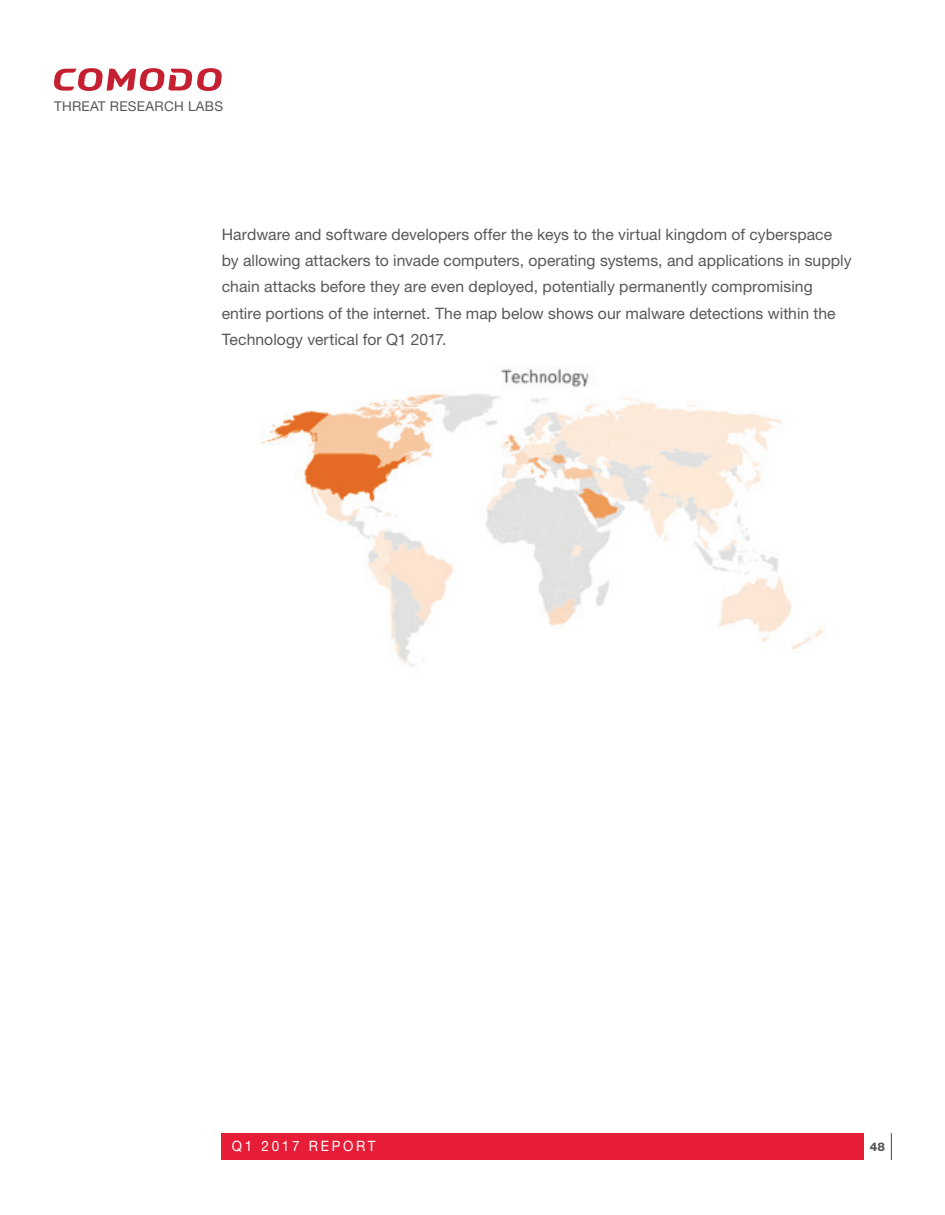
<style>
.page{position:relative;width:945px;height:1215px;background:#fff}
.page>*{position:absolute;margin:0;border:0;box-sizing:border-box;transform-origin:0 0}
.t1{font:15.75px/26.2px "Helvetica Neue";color:#57585a}
.t2{font:14.25px "Helvetica Neue";letter-spacing:.2em;color:#fff;scale:.94 1}
.t3{font:13.5px "Helvetica Neue";letter-spacing:.02em;color:#57585a}
.t4{font:800 12px "Helvetica Neue";color:#57585a}
</style>
<div class="page">
<svg style="left:54px;top:68px;width:168px;height:23px"></svg>
<div style="left:222px;top:1133px;width:642px;height:27px;background:#e71c36"></div>
<svg style="left:891px;top:1133px;width:1px;height:27px"></svg>
<img style="left:260px;top:367px;width:565px;height:300px">
<p class="t3" style="left:54px;top:98px;width:171px">THREAT RESEARCH LABS</p>
<p class="t1" style="left:222px;top:221px;width:631px">Hardware and software developers offer the keys to the virtual kingdom of cyberspace by allowing attackers to invade computers, operating systems, and applications in supply chain attacks before they are even deployed, potentially permanently compromising entire portions of the internet. The map below shows our malware detections within the Technology vertical for Q1 2017.</p>
<p class="t2" style="left:232px;top:1138px;width:154px">Q1 2017 REPORT</p>
<p class="t4" style="left:870px;top:1140px;width:17px">48</p>
</div>
